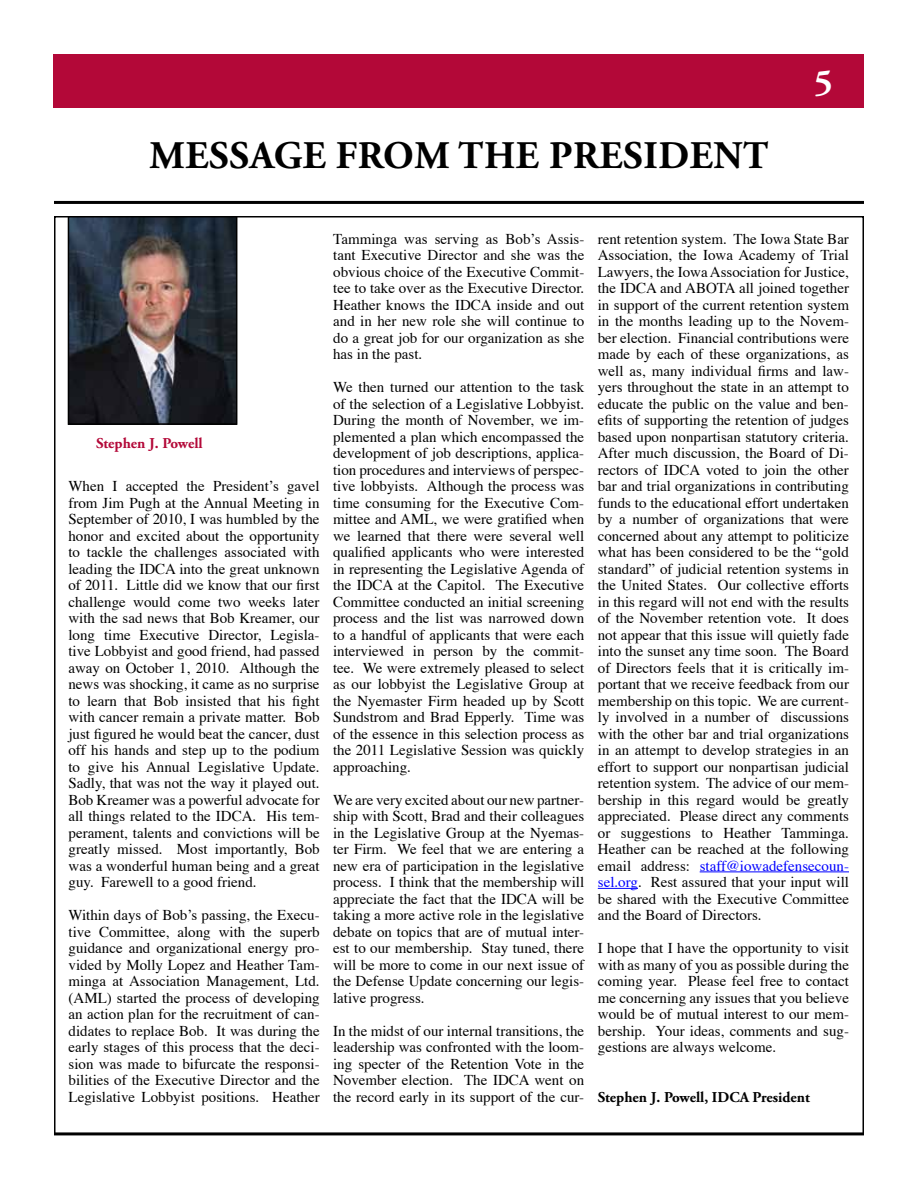
<style>
.page{position:relative;width:918px;height:1188px;background:#fff}
.page>*{position:absolute;margin:0;border:0;box-sizing:border-box;transform-origin:0 0}
.t1{font:700 39px "Adobe Garamond Pro";letter-spacing:.015em;color:#000}
.t2{font:700 36px "Adobe Garamond Pro";color:#fff}
.t3{font:15px/16.5px "Times";color:#000;text-align:justify}
.t4{font:700 15px "Adobe Garamond Pro";color:#000}
.t5{font:700 15px "Adobe Garamond Pro";color:#b30838}
.s1{color:#00f}
</style>
<div class="page">
<div style="left:54px;top:54px;width:810px;height:54px;background:#b30838"></div>
<hr style="left:54px;top:201px;width:810px;height:3px;background:#000">
<hr style="left:700px;top:872px;width:149px;height:1px;background:#00f">
<hr style="left:598px;top:888px;width:40px;height:1px;background:#00f">
<img style="left:71px;top:219px;width:163px;height:203px">
<div style="left:68px;top:216px;width:169px;height:209px;border:2px solid #000"></div>
<h1 class="t1" style="left:150px;top:133px;width:620px">MESSAGE FROM THE PRESIDENT</h1>
<h2 class="t2" style="left:814px;top:61px;width:20px">5</h2>
<p class="t5" style="left:96px;top:435px;width:108px">Stephen J. Powell</p>
<p class="t3" style="left:68px;top:477px;width:253px">When I accepted the President’s gavel from Jim Pugh at the Annual Meeting in September of 2010, I was humbled by the honor and excited about the opportunity to tackle the challenges associated with leading the IDCA into the great unknown of 2011. Little did we know that our first challenge would come two weeks later with the sad news that Bob Kreamer, our long time Executive Director, Legisla&shy;tive Lobbyist and good friend, had passed away on October 1, 2010. Although the news was shocking, it came as no surprise to learn that Bob insisted that his fight with cancer remain a private matter. Bob just figured he would beat the cancer, dust off his hands and step up to the podium to give his Annual Legislative Update.<br>Sadly, that was not the way it played out.<br>Bob Kreamer was a powerful advocate for all things related to the IDCA. His tem&shy;perament, talents and convictions will be greatly missed. Most importantly, Bob was a wonderful human being and a great guy. Farewell to a good friend.</p>
<p class="t3" style="left:69px;top:906px;width:253px">Within days of Bob’s passing, the Execu&shy;tive Committee, along with the superb guidance and organizational energy pro&shy;vided by Molly Lopez and Heather Tam&shy;minga at Association Management, Ltd. (AML) started the process of developing an action plan for the recruitment of can&shy;didates to replace Bob. It was during the early stages of this process that the deci&shy;sion was made to bifurcate the responsi&shy;bilities of the Executive Director and the Legislative Lobbyist positions. Heather</p>
<p class="t3" style="left:333px;top:229px;width:253px">Tamminga was serving as Bob’s Assis&shy;tant Executive Director and she was the obvious choice of the Executive Commit&shy;tee to take over as the Executive Director.<br>Heather knows the IDCA inside and out and in her new role she will continue to do a great job for our organization as she has in the past.</p>
<p class="t3" style="left:333px;top:378px;width:253px">We then turned our attention to the task of the selection of a Legislative Lobbyist.<br>During the month of November, we im&shy;plemented a plan which encompassed the development of job descriptions, applica&shy;tion procedures and interviews of perspec&shy;tive lobbyists. Although the process was time consuming for the Executive Com&shy;mittee and AML, we were gratified when we learned that there were several well qualified applicants who were interested in representing the Legislative Agenda of the IDCA at the Capitol. The Executive Committee conducted an initial screening process and the list was narrowed down to a handful of applicants that were each interviewed in person by the commit&shy;tee. We were extremely pleased to select as our lobbyist the Legislative Group at the Nyemaster Firm headed up by Scott Sundstrom and Brad Epperly. Time was of the essence in this selection process as the 2011 Legislative Session was quickly approaching.</p>
<p class="t3" style="left:333px;top:790px;width:253px">We are very excited about our new partner&shy;ship with Scott, Brad and their colleagues in the Legislative Group at the Nyemas&shy;ter Firm. We feel that we are entering a new era of participation in the legislative process. I think that the membership will appreciate the fact that the IDCA will be taking a more active role in the legislative debate on topics that are of mutual inter&shy;est to our membership. Stay tuned, there will be more to come in our next issue of the Defense Update concerning our legis&shy;lative progress.</p>
<p class="t3" style="left:333px;top:1021px;width:253px">In the midst of our internal transitions, the leadership was confronted with the loom&shy;ing specter of the Retention Vote in the November election. The IDCA went on the record early in its support of the cur-</p>
<p class="t3" style="left:598px;top:229px;width:253px">rent retention system. The Iowa State Bar Association, the Iowa Academy of Trial Lawyers, the Iowa Association for Justice, the IDCA and ABOTA all joined together in support of the current retention system in the months leading up to the Novem&shy;ber election. Financial contributions were made by each of these organizations, as well as, many individual firms and law&shy;yers throughout the state in an attempt to educate the public on the value and ben&shy;efits of supporting the retention of judges based upon nonpartisan statutory criteria.<br>After much discussion, the Board of Di&shy;rectors of IDCA voted to join the other bar and trial organizations in contributing funds to the educational effort undertaken by a number of organizations that were concerned about any attempt to politicize what has been considered to be the “gold standard” of judicial retention systems in the United States. Our collective efforts in this regard will not end with the results of the November retention vote. It does not appear that this issue will quietly fade into the sunset any time soon. The Board of Directors feels that it is critically im&shy;portant that we receive feedback from our membership on this topic. We are current&shy;ly involved in a number of discussions with the other bar and trial organizations in an attempt to develop strategies in an effort to support our nonpartisan judicial retention system. The advice of our mem&shy;bership in this regard would be greatly appreciated. Please direct any comments or suggestions to Heather Tamminga.<br>Heather can be reached at the following email address: <span class="s1">staff@iowadefensecoun&shy;sel.org</span>. Rest assured that your input will be shared with the Executive Committee and the Board of Directors.</p>
<p class="t3" style="left:598px;top:939px;width:253px">I hope that I have the opportunity to visit with as many of you as possible during the coming year. Please feel free to contact me concerning any issues that you believe would be of mutual interest to our mem&shy;bership. Your ideas, comments and sug&shy;gestions are always welcome.</p>
<p class="t4" style="left:598px;top:1088px;width:213px">Stephen J. Powell, IDCA President</p>
</div>
